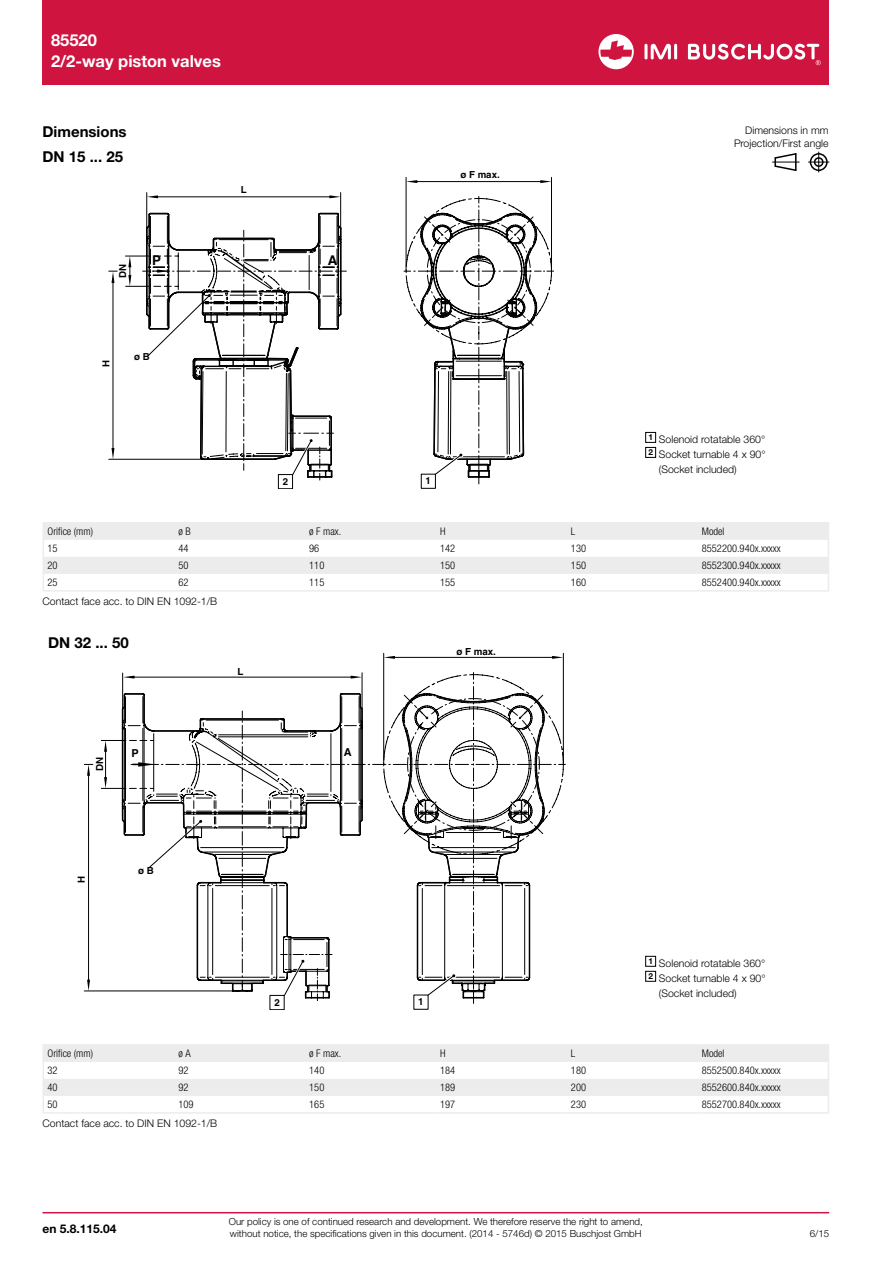
<style>
.page{position:relative;width:893px;height:1263px;background:#fff}
.page>*{position:absolute;margin:0;border:0;box-sizing:border-box;transform-origin:0 0}
.t1{font:700 16.5px/21px "Helvetica Neue LTW1 G";color:#fff}
.t2{font:700 15px/25.5px "Helvetica Neue LTW1 G";color:#000}
.t3{font:700 13.35px "Norgren";color:#000}
.t4{font:700 12px "Helvetica Neue LTW1 G";color:#000}
.t5{font:700 10.95px "Norgren";color:#000}
.t6{font:300 condensed 10.5px "Helvetica Neue LTW1 G";color:#000}
.t7{font:300 10.5px/13.5px "Helvetica Neue LTW1 G";color:#000;text-align:right}
.t8{font:300 9.75px "Helvetica Neue LTW1 G";color:#000}
.t9{font:700 9.75px "Norgren";color:#000}
</style>
<div class="page">
<div style="left:43px;top:0;width:786px;height:85px;background:#cf1440"></div>
<hr style="left:43px;top:1212px;width:786px;height:1px;background:#cf1440">
<hr style="left:644px;top:44px;width:3px;height:15px;background:#fff;border-radius:2px">
<hr style="left:674px;top:44px;width:3px;height:15px;background:#fff;border-radius:2px">
<svg style="left:651px;top:44px;width:20px;height:15px"></svg>
<svg style="left:598px;top:34px;width:36px;height:35px"></svg>
<svg style="left:688px;top:43px;width:133px;height:22px"></svg>
<hr style="left:43px;top:522px;width:131px;height:2px;background:#ececec">
<hr style="left:174px;top:522px;width:131px;height:2px;background:#ececec">
<hr style="left:305px;top:522px;width:131px;height:2px;background:#ececec">
<hr style="left:436px;top:522px;width:131px;height:2px;background:#ececec">
<hr style="left:567px;top:522px;width:131px;height:2px;background:#ececec">
<hr style="left:698px;top:522px;width:131px;height:2px;background:#ececec">
<svg style="left:43px;top:524px;width:786px;height:66px"></svg>
<hr style="left:43px;top:590px;width:131px;height:2px;background:#ececec">
<hr style="left:174px;top:590px;width:131px;height:2px;background:#ececec">
<hr style="left:305px;top:590px;width:131px;height:2px;background:#ececec">
<hr style="left:436px;top:590px;width:131px;height:2px;background:#ececec">
<hr style="left:567px;top:590px;width:131px;height:2px;background:#ececec">
<hr style="left:698px;top:590px;width:131px;height:2px;background:#ececec">
<div style="left:645px;top:432px;width:11px;height:11px;border:1px solid #000"></div>
<div style="left:645px;top:447px;width:11px;height:11px;border:1px solid #000"></div>
<div style="left:645px;top:956px;width:11px;height:11px;border:1px solid #000"></div>
<div style="left:645px;top:971px;width:11px;height:11px;border:1px solid #000"></div>
<hr style="left:43px;top:1044px;width:131px;height:2px;background:#ececec">
<hr style="left:174px;top:1044px;width:131px;height:2px;background:#ececec">
<hr style="left:305px;top:1044px;width:131px;height:2px;background:#ececec">
<hr style="left:436px;top:1044px;width:131px;height:2px;background:#ececec">
<hr style="left:567px;top:1044px;width:131px;height:2px;background:#ececec">
<hr style="left:698px;top:1044px;width:131px;height:2px;background:#ececec">
<svg style="left:43px;top:1046px;width:786px;height:66px"></svg>
<hr style="left:43px;top:1112px;width:131px;height:2px;background:#ececec">
<hr style="left:174px;top:1112px;width:131px;height:2px;background:#ececec">
<hr style="left:305px;top:1112px;width:131px;height:2px;background:#ececec">
<hr style="left:436px;top:1112px;width:131px;height:2px;background:#ececec">
<hr style="left:567px;top:1112px;width:131px;height:2px;background:#ececec">
<hr style="left:698px;top:1112px;width:131px;height:2px;background:#ececec">
<hr style="left:84px;top:991px;width:153px;height:1px;background:#000">
<hr style="left:88px;top:772px;width:1px;height:211px;background:#000">
<svg style="left:84px;top:764px;width:9px;height:12px"></svg>
<svg style="left:87px;top:979px;width:3px;height:12px"></svg>
<hr style="left:563px;top:653px;width:1px;height:111px;background:#000">
<hr style="left:383px;top:653px;width:1px;height:111px;background:#000">
<hr style="left:392px;top:657px;width:163px;height:1px;background:#000">
<svg style="left:552px;top:656px;width:11px;height:3px"></svg>
<svg style="left:384px;top:656px;width:11px;height:3px"></svg>
<svg style="left:101px;top:672px;width:464px;height:331px"></svg>
<div style="left:270px;top:995px;width:14px;height:15px;border:1px solid #000"></div>
<hr style="left:146px;top:193px;width:1px;height:35px;background:#000">
<hr style="left:340px;top:193px;width:1px;height:35px;background:#000">
<hr style="left:551px;top:177px;width:1px;height:94px;background:#000">
<hr style="left:406px;top:177px;width:1px;height:94px;background:#000">
<hr style="left:414px;top:181px;width:129px;height:1px;background:#000">
<svg style="left:540px;top:180px;width:11px;height:3px"></svg>
<svg style="left:406px;top:180px;width:11px;height:3px"></svg>
<hr style="left:109px;top:459px;width:100px;height:1px;background:#000">
<hr style="left:113px;top:280px;width:1px;height:171px;background:#000">
<svg style="left:112px;top:448px;width:2px;height:11px"></svg>
<svg style="left:109px;top:271px;width:8px;height:12px"></svg>
<div style="left:421px;top:474px;width:15px;height:14px;border:1px solid #000"></div>
<svg style="left:125px;top:195px;width:429px;height:289px"></svg>
<div style="left:278px;top:474px;width:15px;height:15px;border:1px solid #000"></div>
<svg style="left:808px;top:152px;width:21px;height:20px"></svg>
<svg style="left:772px;top:153px;width:27px;height:18px"></svg>
<h1 class="t1" style="left:51px;top:29px;width:171px">85520<br>2/2-way piston valves</h1>
<h2 class="t2" style="left:43px;top:119px;width:86px">Dimensions<br>DN 15 ... 25</h2>
<p class="t9" style="left:117px;top:278px;width:15px;rotate:-90deg">DN</p>
<p class="t9" style="left:241px;top:184px;width:7px">L</p>
<p class="t3" style="left:152px;top:253px;width:10px">P</p>
<p class="t3" style="left:328px;top:253px;width:11px">A</p>
<p class="t9" style="left:100px;top:366px;width:8px;rotate:-90deg">H</p>
<p class="t9" style="left:134px;top:350px;width:17px">ø B</p>
<p class="t9" style="left:460px;top:168px;width:41px">ø F max.</p>
<p class="t9" style="left:283px;top:475px;width:7px">2</p>
<p class="t9" style="left:426px;top:475px;width:7px">1</p>
<p class="t7" style="left:734px;top:123px;width:96px">Dimensions in mm<br>Projection/First angle</p>
<p class="t7" style="left:648px;top:432px;width:118px"><sup>1</sup> Solenoid rotatable 360°</p>
<p class="t7" style="left:648px;top:447px;width:119px"><sup>2</sup> Socket turnable 4 x 90°</p>
<p class="t7" style="left:659px;top:462px;width:79px">(Socket included)</p>
<p class="t6" style="left:48px;top:525px;width:47px">Orifice (mm)</p>
<p class="t6" style="left:178px;top:525px;width:14px">ø B</p>
<p class="t6" style="left:309px;top:525px;width:34px">ø F max.</p>
<p class="t6" style="left:440px;top:525px;width:7px">H</p>
<p class="t6" style="left:571px;top:525px;width:6px">L</p>
<p class="t6" style="left:702px;top:525px;width:24px">Model</p>
<p class="t6" style="left:48px;top:542px;width:12px">15</p>
<p class="t6" style="left:178px;top:542px;width:12px">44</p>
<p class="t6" style="left:309px;top:542px;width:12px">96</p>
<p class="t6" style="left:440px;top:542px;width:17px">142</p>
<p class="t6" style="left:571px;top:542px;width:17px">130</p>
<p class="t6" style="left:702px;top:542px;width:80px">8552200.940x.xxxxx</p>
<p class="t6" style="left:48px;top:559px;width:12px">20</p>
<p class="t6" style="left:178px;top:559px;width:12px">50</p>
<p class="t6" style="left:309px;top:559px;width:17px">110</p>
<p class="t6" style="left:440px;top:559px;width:17px">150</p>
<p class="t6" style="left:571px;top:559px;width:17px">150</p>
<p class="t6" style="left:702px;top:559px;width:80px">8552300.940x.xxxxx</p>
<p class="t6" style="left:48px;top:576px;width:12px">25</p>
<p class="t6" style="left:178px;top:576px;width:12px">62</p>
<p class="t6" style="left:309px;top:576px;width:17px">115</p>
<p class="t6" style="left:440px;top:576px;width:17px">155</p>
<p class="t6" style="left:571px;top:576px;width:17px">160</p>
<p class="t6" style="left:702px;top:576px;width:80px">8552400.940x.xxxxx</p>
<p class="t7" style="left:43px;top:595px;width:176px">Contact face acc. to DIN EN 1092-1/B</p>
<h2 class="t2" style="left:48px;top:630px;width:82px">DN 32 ... 50</h2>
<p class="t9" style="left:238px;top:665px;width:7px">L</p>
<p class="t9" style="left:94px;top:771px;width:16px;rotate:-90deg">DN</p>
<p class="t5" style="left:131px;top:746px;width:9px">P</p>
<p class="t5" style="left:344px;top:745px;width:9px">A</p>
<p class="t9" style="left:75px;top:883px;width:9px;rotate:-90deg">H</p>
<p class="t9" style="left:138px;top:864px;width:17px">ø B</p>
<p class="t9" style="left:456px;top:645px;width:41px">ø F max.</p>
<p class="t9" style="left:274px;top:996px;width:7px">2</p>
<p class="t9" style="left:418px;top:996px;width:7px">1</p>
<p class="t7" style="left:648px;top:956px;width:118px"><sup>1</sup> Solenoid rotatable 360°</p>
<p class="t7" style="left:648px;top:971px;width:119px"><sup>2</sup> Socket turnable 4 x 90°</p>
<p class="t7" style="left:659px;top:986px;width:79px">(Socket included)</p>
<p class="t6" style="left:48px;top:1047px;width:47px">Orifice (mm)</p>
<p class="t6" style="left:178px;top:1047px;width:14px">ø A</p>
<p class="t6" style="left:309px;top:1047px;width:34px">ø F max.</p>
<p class="t6" style="left:440px;top:1047px;width:7px">H</p>
<p class="t6" style="left:571px;top:1047px;width:6px">L</p>
<p class="t6" style="left:702px;top:1047px;width:24px">Model</p>
<p class="t6" style="left:48px;top:1064px;width:12px">32</p>
<p class="t6" style="left:178px;top:1064px;width:12px">92</p>
<p class="t6" style="left:309px;top:1064px;width:17px">140</p>
<p class="t6" style="left:440px;top:1064px;width:17px">184</p>
<p class="t6" style="left:571px;top:1064px;width:17px">180</p>
<p class="t6" style="left:702px;top:1064px;width:80px">8552500.840x.xxxxx</p>
<p class="t6" style="left:48px;top:1081px;width:12px">40</p>
<p class="t6" style="left:178px;top:1081px;width:12px">92</p>
<p class="t6" style="left:309px;top:1081px;width:17px">150</p>
<p class="t6" style="left:440px;top:1081px;width:17px">189</p>
<p class="t6" style="left:571px;top:1081px;width:17px">200</p>
<p class="t6" style="left:702px;top:1081px;width:80px">8552600.840x.xxxxx</p>
<p class="t6" style="left:48px;top:1098px;width:12px">50</p>
<p class="t6" style="left:178px;top:1098px;width:17px">109</p>
<p class="t6" style="left:309px;top:1098px;width:17px">165</p>
<p class="t6" style="left:440px;top:1098px;width:17px">197</p>
<p class="t6" style="left:571px;top:1098px;width:17px">230</p>
<p class="t6" style="left:702px;top:1098px;width:80px">8552700.840x.xxxxx</p>
<p class="t7" style="left:43px;top:1117px;width:176px">Contact face acc. to DIN EN 1092-1/B</p>
<p class="t4" style="left:43px;top:1221px;width:76px">en 5.8.115.04</p>
<p class="t8" style="left:229px;top:1216px;width:416px">Our policy is one of continued research and development. We therefore reserve the right to amend,</p>
<p class="t8" style="left:230px;top:1227px;width:413px">without notice, the specifications given in this document. (2014 - 5746d) © 2015 Buschjost GmbH</p>
<p class="t8" style="left:810px;top:1227px;width:21px">6/15</p>
</div>
